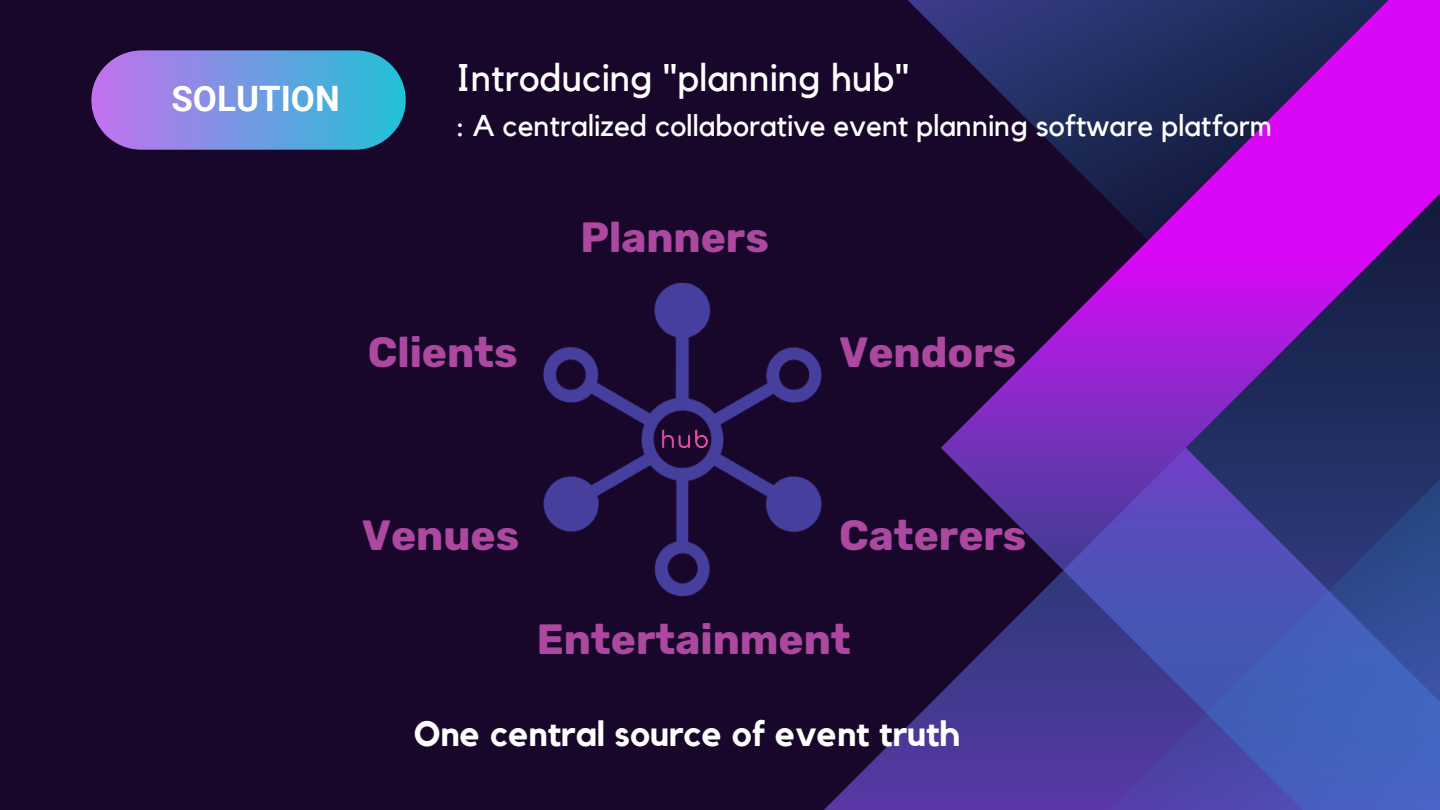
<style>
.page{position:relative;width:1440px;height:810px;background:#18072b}
.page>*{position:absolute;margin:0;border:0;box-sizing:border-box;transform-origin:0 0}
.t1{font:700 42.1px "Rubik";color:#ad48a1}
.t2{font:38.4px "Kollektif";color:#fff}
.t3{font:700 35px "Kollektif";color:#fff}
.t4{font:700 35px "Roboto";color:#fff}
.t5{font:30px "Kollektif";color:#fff}
</style>
<div class="page">
<svg style="left:824px;top:693px;width:117px;height:117px"></svg>
<svg style="left:941px;top:0;width:499px;height:810px"></svg>
<svg style="left:91px;top:50px;width:315px;height:99px"></svg>
<img style="left:544px;top:282px;width:278px;height:314px">
<img style="left:658px;top:421px;width:49px;height:42px">
<p class="t4" style="left:171px;top:78px;width:170px">SOLUTION</p>
<h1 class="t2" style="left:456px;top:60px;width:455px">Introducing "planning hub"</h1>
<h1 class="t5" style="left:456px;top:112px;width:818px">: A centralized collaborative event planning software platform</h1>
<p class="t1" style="left:581px;top:212px;width:190px">Planners</p>
<h2 class="t1" style="left:368px;top:328px;width:151px">Clients</h2>
<p class="t1" style="left:839px;top:328px;width:179px">Vendors</p>
<p class="t1" style="left:362px;top:511px;width:159px">Venues</p>
<h1 class="t1" style="left:839px;top:511px;width:189px">Caterers</h1>
<p class="t1" style="left:537px;top:615px;width:316px">Entertainment</p>
<p class="t3" style="left:414px;top:718px;width:547px">One central source of event truth</p>
</div>
